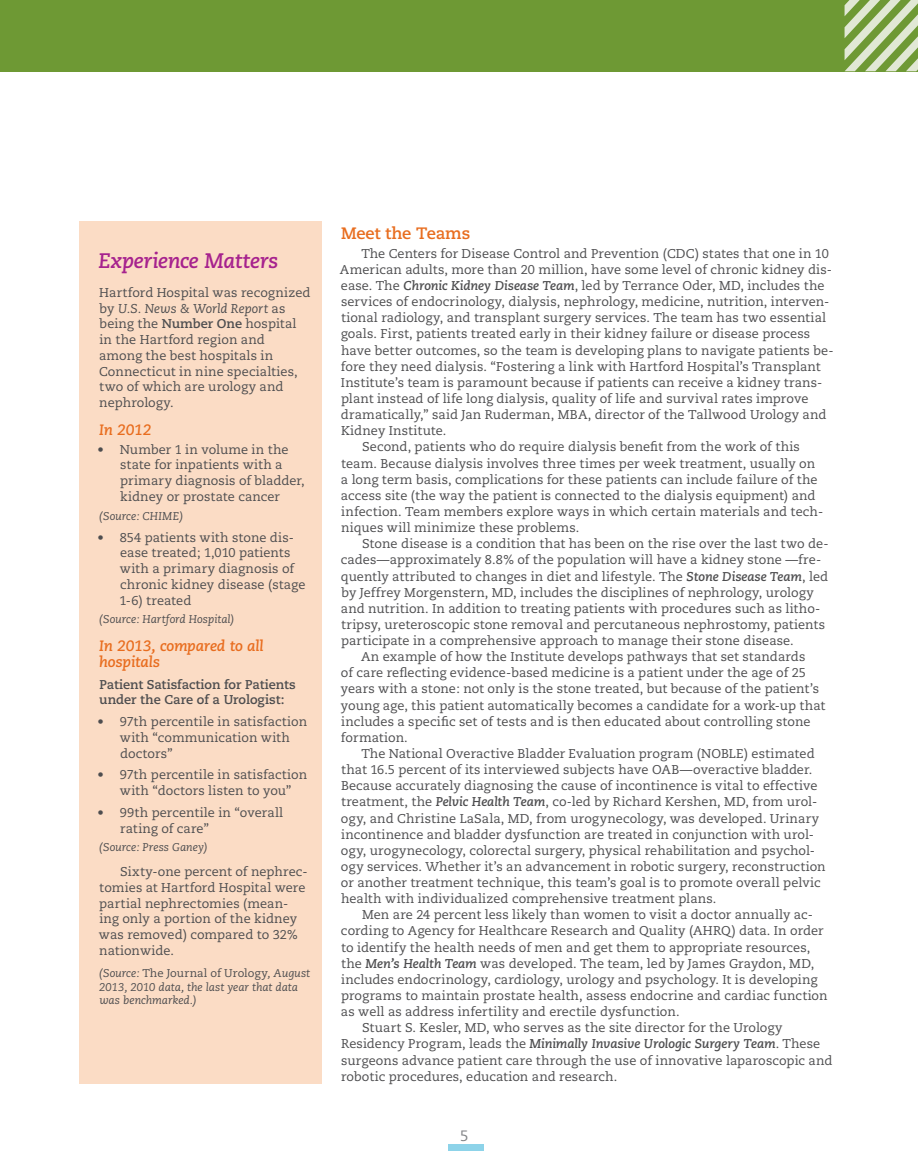
<style>
.page{position:relative;width:918px;height:1175px;background:#fff}
.page>*{position:absolute;margin:0;border:0;box-sizing:border-box;transform-origin:0 0}
.t1{font:italic 700 21px "Caecilia";letter-spacing:-.01em;color:#a6228e}
.t2{font:700 16.5px "Caecilia";letter-spacing:-.015em;color:#e86d1f}
.t3{font:italic 700 15px/15.8px "Caecilia";letter-spacing:-.02em;color:#e86d1f}
.t4{font:15px "Caecilia";color:#818386}
.t5{font:12.75px/15.8px "Caecilia";letter-spacing:.005em;color:#4d4d4f}
.t6{font:italic 700 12.75px "Caecilia";letter-spacing:-.01em;color:#4d4d4f}
.t7{font:700 12.75px/15.8px "Caecilia";letter-spacing:-.005em;color:#4d4d4f}
.t8{font:italic 11.25px/13.5px "Caecilia";color:#4d4d4f}
.s1{font-style:italic}
.s2{font-weight:700}
.s3{font-style:normal}
.s4{font-weight:700;font-style:italic}
.s5{font-weight:400;font-style:normal}
</style>
<div class="page">
<div style="left:80px;top:221px;width:242px;height:862px;background:#fbdcc5"></div>
<div style="left:0;top:0;width:918px;height:71px;background:#6e9934"></div>
<svg style="left:845px;top:0;width:73px;height:71px"></svg>
<div style="left:448px;top:1143px;width:36px;height:7px;background:#8dd3e9"></div>
<h1 class="t1" style="left:99px;top:248px;width:181px">Experience Matters</h1>
<p class="t5" style="left:99px;top:285px;width:213px">Hartford Hospital was recognized by <span class="s1">U.S. News &amp; World Report</span> as being the <span class="s2">Number One</span> hospital in the Hartford region and among the best hospitals in<br>Connecticut in nine specialties, two of which are urology and nephrology.</p>
<p class="t3" style="left:99px;top:422px;width:54px">In 2012</p>
<p class="t5" style="left:120px;top:441px;width:186px;text-indent:-23px">• Number 1 in volume in the state for inpatients with a primary diagnosis of bladder, kidney or prostate cancer</p>
<p class="t8" style="left:99px;top:509px;width:86px">(Source: CHIME)</p>
<p class="t5" style="left:119px;top:529px;width:188px;text-indent:-22px">• 854 patients with stone dis&shy;ease treated; 1,010 patients with a primary diagnosis of chronic kidney disease (stage<br>1-6) treated</p>
<p class="t8" style="left:99px;top:613px;width:137px">(Source: Hartford Hospital)</p>
<p class="t3" style="left:99px;top:638px;width:166px">In 2013, compared to all hospitals</p>
<p class="t7" style="left:99px;top:676px;width:198px">Patient Satisfaction for Patients under the Care of a Urologist:</p>
<p class="t5" style="left:120px;top:714px;width:189px;text-indent:-22px">• 97th percentile in satisfaction with “communication with doctors”</p>
<p class="t5" style="left:98px;top:767px;width:211px;text-align:center">• 97th percentile in satisfaction with “doctors listen to you”</p>
<p class="t5" style="left:120px;top:804px;width:164px;text-indent:-23px">• 99th percentile in “overall rating of care”</p>
<p class="t8" style="left:99px;top:841px;width:111px">(Source: Press Ganey)</p>
<p class="t5" style="left:99px;top:864px;width:210px;text-indent:21px">Sixty-one percent of nephrec&shy;tomies at Hartford Hospital were partial nephrectomies (mean&shy;ing only a portion of the kidney was removed) compared to 32% nationwide.</p>
<p class="t8" style="left:99px;top:967px;width:213px">(Source: <span class="s3">The Journal of Urology</span>, August<br>2013, 2010 data, the last year that data was benchmarked.)</p>
<p class="t2" style="left:341px;top:223px;width:131px">Meet the Teams</p>
<p class="t5" style="left:362px;top:246px;width:469px">The Centers for Disease Control and Prevention (CDC) states that one in 10</p>
<p class="t5" style="left:340px;top:262px;width:494px">American adults, more than 20 million, have some level of chronic kidney dis-</p>
<p class="t5" style="left:341px;top:278px;width:485px">ease. The <span class="s4">Chronic Kidney Disease Team</span>, led by Terrance Oder, MD, includes the</p>
<p class="t5" style="left:341px;top:294px;width:490px">services of endocrinology, dialysis, nephrology, medicine, nutrition, interven-</p>
<p class="t5" style="left:341px;top:310px;width:487px">tional radiology, and transplant surgery services. The team has two essential</p>
<p class="t5" style="left:341px;top:326px;width:471px">goals. First, patients treated early in their kidney failure or disease process</p>
<p class="t5" style="left:341px;top:342px;width:494px">have better outcomes, so the team is developing plans to navigate patients be-</p>
<p class="t5" style="left:341px;top:359px;width:481px">fore they need dialysis. “Fostering a link with Hartford Hospital’s Transplant</p>
<p class="t5" style="left:341px;top:375px;width:483px">Institute’s team is paramount because if patients can receive a kidney trans-</p>
<p class="t5" style="left:341px;top:391px;width:469px">plant instead of life long dialysis, quality of life and survival rates improve</p>
<p class="t5" style="left:341px;top:407px;width:487px">dramatically,” said Jan Ruderman, MBA, director of the Tallwood Urology and</p>
<p class="t5" style="left:341px;top:423px;width:107px">Kidney Institute.</p>
<p class="t5" style="left:362px;top:439px;width:439px">Second, patients who do require dialysis benefit from the work of this</p>
<p class="t5" style="left:341px;top:455px;width:476px">team. Because dialysis involves three times per week treatment, usually on</p>
<p class="t5" style="left:341px;top:471px;width:478px">a long term basis, complications for these patients can include failure of the</p>
<p class="t5" style="left:341px;top:488px;width:476px">access site (the way the patient is connected to the dialysis equipment) and</p>
<p class="t5" style="left:341px;top:504px;width:484px">infection. Team members explore ways in which certain materials and tech-</p>
<p class="t5" style="left:341px;top:520px;width:240px">niques will minimize these problems.</p>
<p class="t5" style="left:362px;top:536px;width:468px">Stone disease is a condition that has been on the rise over the last two de-</p>
<p class="t5" style="left:341px;top:552px;width:482px">cades—approximately 8.8% of the population will have a kidney stone —fre-</p>
<p class="t5" style="left:341px;top:568px;width:489px">quently attributed to changes in diet and lifestyle. The <span class="s4">Stone Disease Team</span>, led</p>
<p class="t5" style="left:341px;top:584px;width:474px">by Jeffrey Morgenstern, MD, includes the disciplines of nephrology, urology</p>
<p class="t5" style="left:341px;top:600px;width:481px">and nutrition. In addition to treating patients with procedures such as litho-</p>
<p class="t5" style="left:341px;top:617px;width:486px">tripsy, ureteroscopic stone removal and percutaneous nephrostomy, patients</p>
<p class="t5" style="left:341px;top:633px;width:454px">participate in a comprehensive approach to manage their stone disease.</p>
<p class="t5" style="left:361px;top:649px;width:446px">An example of how the Institute develops pathways that set standards</p>
<p class="t5" style="left:341px;top:665px;width:467px">of care reflecting evidence-based medicine is a patient under the age of 25</p>
<p class="t5" style="left:341px;top:681px;width:480px">years with a stone: not only is the stone treated, but because of the patient’s</p>
<p class="t5" style="left:341px;top:697px;width:486px">young age, this patient automatically becomes a candidate for a work-up that</p>
<p class="t5" style="left:341px;top:713px;width:471px">includes a specific set of tests and is then educated about controlling stone</p>
<p class="t5" style="left:341px;top:729px;width:68px">formation.</p>
<p class="t5" style="left:362px;top:746px;width:455px">The National Overactive Bladder Evaluation program (NOBLE) estimated</p>
<p class="t5" style="left:341px;top:762px;width:473px">that 16.5 percent of its interviewed subjects have OAB—overactive bladder.</p>
<p class="t5" style="left:341px;top:778px;width:478px">Because accurately diagnosing the cause of incontinence is vital to effective</p>
<p class="t5" style="left:341px;top:794px;width:478px">treatment, the <span class="s4">Pelvic Health Team</span>, co-led by Richard Kershen, MD, from urol-</p>
<p class="t5" style="left:341px;top:810px;width:480px">ogy, and Christine LaSala, MD, from urogynecology, was developed. Urinary</p>
<p class="t5" style="left:341px;top:826px;width:474px">incontinence and bladder dysfunction are treated in conjunction with urol-</p>
<p class="t5" style="left:341px;top:842px;width:476px">ogy, urogynecology, colorectal surgery, physical rehabilitation and psychol-</p>
<p class="t5" style="left:341px;top:859px;width:486px">ogy services. Whether it’s an advancement in robotic surgery, reconstruction</p>
<p class="t5" style="left:341px;top:875px;width:481px">or another treatment technique, this team’s goal is to promote overall pelvic</p>
<p class="t5" style="left:341px;top:891px;width:377px">health with individualized comprehensive treatment plans.</p>
<p class="t5" style="left:362px;top:907px;width:452px">Men are 24 percent less likely than women to visit a doctor annually ac-</p>
<p class="t5" style="left:341px;top:923px;width:484px">cording to Agency for Healthcare Research and Quality (AHRQ) data. In order</p>
<p class="t5" style="left:341px;top:939px;width:471px">to identify the health needs of men and get them to appropriate resources,</p>
<p class="t5" style="left:341px;top:955px;width:475px">the <span class="s4">Men’s Health Team</span> was developed. The team, led by James Graydon, MD,</p>
<p class="t5" style="left:341px;top:971px;width:478px">includes endocrinology, cardiology, urology and psychology. It is developing</p>
<p class="t5" style="left:341px;top:988px;width:488px">programs to maintain prostate health, assess endocrine and cardiac function</p>
<p class="t5" style="left:341px;top:1004px;width:340px">as well as address infertility and erectile dysfunction.</p>
<p class="t5" style="left:362px;top:1020px;width:422px">Stuart S. Kesler, MD, who serves as the site director for the Urology</p>
<p class="t6" style="left:341px;top:1036px;width:481px"><span class="s5">Residency Program, leads the</span> Minimally Invasive Urologic Surgery Team<span class="s5">. These</span></p>
<p class="t5" style="left:341px;top:1052px;width:493px">surgeons advance patient care through the use of innovative laparoscopic and</p>
<p class="t5" style="left:341px;top:1068px;width:278px">robotic procedures, education and research.</p>
<p class="t4" style="left:460px;top:1126px;width:10px">5</p>
</div>
